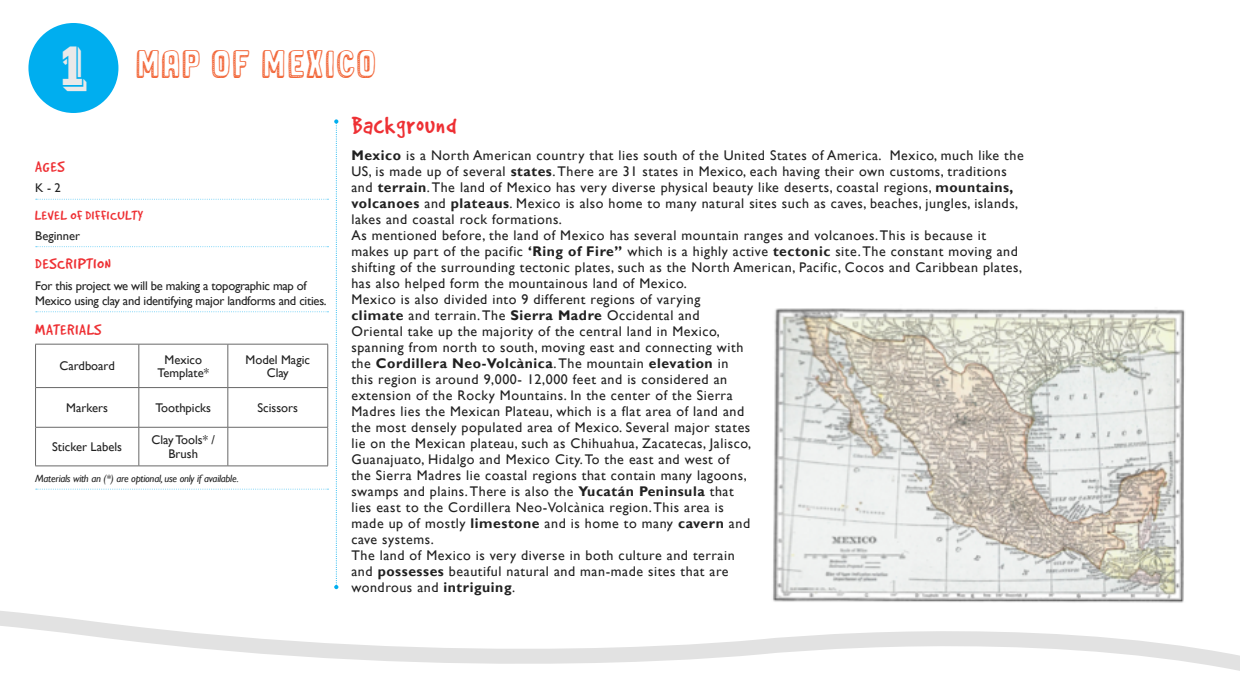
<style>
.page{position:relative;width:1240px;height:698px;background:#fff}
.page>*{position:absolute;margin:0;border:0;box-sizing:border-box;transform-origin:0 0}
.t1{font:34.9px "Sweet Cake";letter-spacing:.07em;color:#f26638}
.t2{font:27px "Good Dog";letter-spacing:.04em;color:#ee3034}
.t3{font:16.8px "Good Dog";letter-spacing:.055em;color:#ee3034}
.t4{font:14.7px "Good Dog";letter-spacing:.055em;color:#ee3034}
.t5{font:14px/16px "Gill Sans";letter-spacing:.04em;color:#212121}
.t6{font:12.6px/15.1px "Gill Sans";letter-spacing:-.02em;color:#212121}
.t7{font:12.6px/13.2px "Gill Sans";color:#212121;text-align:center}
.t8{font:italic 10.5px "Gill Sans";letter-spacing:-.02em;color:#212121}
.s1{font-family:"Vineta BT";font-size:56px;color:#eae9e9}
.s2{font-weight:700}
</style>
<div class="page">
<svg style="left:0;top:586px;width:1240px;height:85px"></svg>
<div style="left:28px;top:23px;width:90px;height:90px;background:#00aeef;border-radius:50%"></div>
<svg style="left:36px;top:119px;width:302px;height:470px"></svg>
<hr style="left:35px;top:344px;width:104px;height:1px;background:#686868">
<hr style="left:35px;top:344px;width:1px;height:43px;background:#686868">
<hr style="left:139px;top:344px;width:89px;height:1px;background:#686868">
<hr style="left:139px;top:344px;width:1px;height:43px;background:#686868">
<hr style="left:228px;top:344px;width:100px;height:1px;background:#686868">
<hr style="left:228px;top:344px;width:1px;height:43px;background:#686868">
<hr style="left:328px;top:344px;width:1px;height:43px;background:#686868">
<hr style="left:35px;top:387px;width:104px;height:1px;background:#686868">
<hr style="left:35px;top:388px;width:1px;height:39px;background:#686868">
<hr style="left:139px;top:387px;width:89px;height:1px;background:#686868">
<hr style="left:139px;top:388px;width:1px;height:39px;background:#686868">
<hr style="left:228px;top:387px;width:100px;height:1px;background:#686868">
<hr style="left:228px;top:388px;width:1px;height:39px;background:#686868">
<hr style="left:328px;top:388px;width:1px;height:39px;background:#686868">
<hr style="left:35px;top:427px;width:104px;height:1px;background:#686868">
<hr style="left:35px;top:428px;width:1px;height:38px;background:#686868">
<hr style="left:139px;top:427px;width:89px;height:1px;background:#686868">
<hr style="left:139px;top:428px;width:1px;height:38px;background:#686868">
<hr style="left:228px;top:427px;width:100px;height:1px;background:#686868">
<hr style="left:228px;top:428px;width:1px;height:38px;background:#686868">
<hr style="left:328px;top:428px;width:1px;height:38px;background:#686868">
<hr style="left:35px;top:466px;width:104px;height:1px;background:#686868">
<hr style="left:139px;top:466px;width:89px;height:1px;background:#686868">
<hr style="left:228px;top:466px;width:100px;height:1px;background:#686868">
<img style="left:770px;top:308px;width:418px;height:295px">
<h1 class="t1" style="left:55px;top:49px;width:322px"><span class="s1">1</span> MAP OF MEXICO</h1>
<h2 class="t2" style="left:351px;top:112px;width:107px">Background</h2>
<p class="t5" style="left:351px;top:148px;width:674px"><span class="s2">Mexico</span> is a North American country that lies south of the United States of America. Mexico, much like the US, is made up of several <span class="s2">states</span>. There are 31 states in Mexico, each having their own customs, traditions and <span class="s2">terrain</span>. The land of Mexico has very diverse physical beauty like deserts, coastal regions, <span class="s2">mountains, volcanoes</span> and <span class="s2">plateaus</span>. Mexico is also home to many natural sites such as caves, beaches, jungles, islands, lakes and coastal rock formations.<br>As mentioned before, the land of Mexico has several mountain ranges and volcanoes. This is because it makes up part of the pacific <span class="s2">‘Ring of Fire”</span> which is a highly active <span class="s2">tectonic</span> site. The constant moving and shifting of the surrounding tectonic plates, such as the North American, Pacific, Cocos and Caribbean plates, has also helped form the mountainous land of Mexico.<br>Mexico is also divided into 9 different regions of varying<br><span class="s2">climate</span> and terrain. The <span class="s2">Sierra Madre</span> Occidental and<br>Oriental take up the majority of the central land in Mexico,<br>spanning from north to south, moving east and connecting with<br>the <span class="s2">Cordillera Neo-Volcànica</span>. The mountain <span class="s2">elevation</span> in<br>this region is around 9,000- 12,000 feet and is considered an<br>extension of the Rocky Mountains. In the center of the Sierra<br>Madres lies the Mexican Plateau, which is a flat area of land and<br>the most densely populated area of Mexico. Several major states<br>lie on the Mexican plateau, such as Chihuahua, Zacatecas, Jalisco,<br>Guanajuato, Hidalgo and Mexico City. To the east and west of<br>the Sierra Madres lie coastal regions that contain many lagoons,<br>swamps and plains. There is also the <span class="s2">Yucatán Peninsula</span> that<br>lies east to the Cordillera Neo-Volcànica region. This area is<br>made up of mostly <span class="s2">limestone</span> and is home to many <span class="s2">cavern</span> and<br>cave systems.<br>The land of Mexico is very diverse in both culture and terrain<br>and <span class="s2">possesses</span> beautiful natural and man-made sites that are<br>wondrous and <span class="s2">intriguing</span>.</p>
<p class="t3" style="left:35px;top:158px;width:31px">AGES</p>
<p class="t6" style="left:35px;top:181px;width:27px">K - 2</p>
<p class="t4" style="left:35px;top:207px;width:109px">LEVEL OF DIFFICULTY</p>
<p class="t7" style="left:35px;top:229px;width:46px">Beginner</p>
<p class="t3" style="left:35px;top:255px;width:77px">DESCRIPTION</p>
<p class="t6" style="left:35px;top:278px;width:293px">For this project we will be making a topographic map of<br>Mexico using clay and identifying major landforms and cities.</p>
<p class="t3" style="left:35px;top:320px;width:68px">MATERIALS</p>
<p class="t7" style="left:60px;top:360px;width:57px">Cardboard</p>
<p class="t7" style="left:158px;top:353px;width:53px">Mexico<br>Template*</p>
<p class="t7" style="left:246px;top:353px;width:66px">Model Magic<br>Clay</p>
<p class="t7" style="left:66px;top:401px;width:43px">Markers</p>
<p class="t7" style="left:156px;top:401px;width:57px">Toothpicks</p>
<p class="t7" style="left:258px;top:401px;width:42px">Scissors</p>
<p class="t7" style="left:52px;top:440px;width:71px">Sticker Labels</p>
<p class="t7" style="left:152px;top:434px;width:65px">Clay Tools* /<br>Brush</p>
<p class="t8" style="left:35px;top:473px;width:205px">Materials with an (*) are optional, use only if available.</p>
</div>
